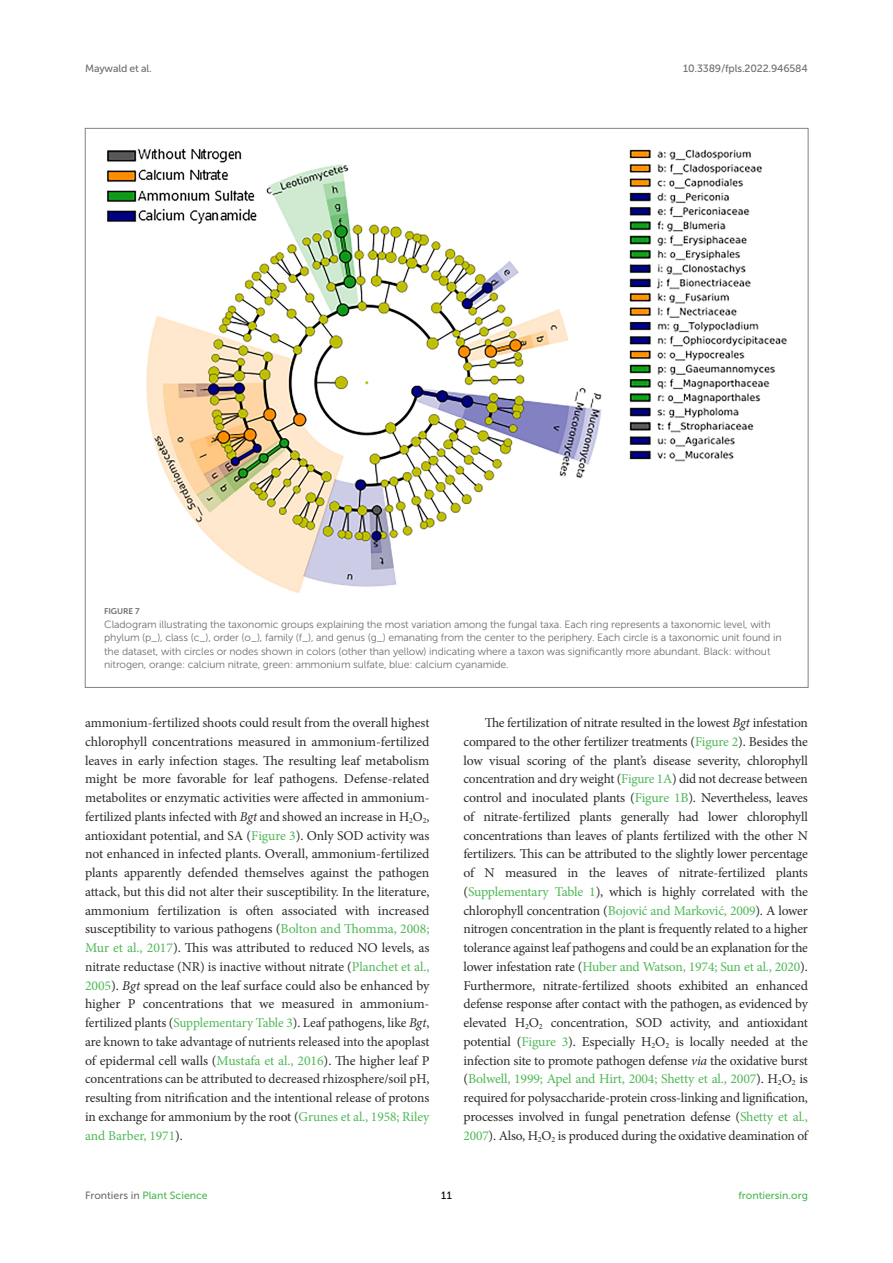
<style>
.page{position:relative;width:893px;height:1263px;background:#fff}
.page>*{position:absolute;margin:0;border:0;box-sizing:border-box;transform-origin:0 0}
.TEXT{font:13.5px/18.8px "Minion Pro";letter-spacing:-.015em;color:#2b2b2a;text-align:justify}
.TEXT_FLUSH{font:13.5px/18.8px "Minion Pro";letter-spacing:-.005em;color:#2b2b2a;text-align:justify}
.FIG_LEG{font:10.5px/13.5px "Museo Sans 300";letter-spacing:-.01em;color:#706f70}
.t1{font:10.5px "Museo Sans 500";color:#4eb855}
.t2{font:10.5px "Museo Sans 500";letter-spacing:-.015em;color:#706f70}
.t3{font:10.5px "Museo Sans 500";color:#000}
.FIG_HD{font:8.25px "Museo Sans 700";letter-spacing:-.01em;color:#706f70}
.s1{font-style:italic}
.s2{color:#4eb855}
.s3{color:#706f70}
</style>
<div class="page">
<img style="left:107px;top:148px;width:680px;height:446px">
<p class="t2" style="left:85px;top:63px;width:68px">Maywald et al.</p>
<p class="t2" style="left:683px;top:63px;width:126px">10.3389/fpls.2022.946584</p>
<p class="FIG_HD" style="left:104px;top:607px;width:37px">FIGURE 7</p>
<p class="FIG_LEG" style="left:104px;top:618px;width:679px">Cladogram illustrating the taxonomic groups explaining the most variation among the fungal taxa. Each ring represents a taxonomic level, with phylum (p_), class (c_), order (o_), family (f_), and genus (g_) emanating from the center to the periphery. Each circle is a taxonomic unit found in the dataset, with circles or nodes shown in colors (other than yellow) indicating where a taxon was significantly more abundant. Black: without nitrogen, orange: calcium nitrate, green: ammonium sulfate, blue: calcium cyanamide.</p>
<p class="TEXT_FLUSH" style="left:85px;top:713px;width:346px">ammonium-fertilized shoots could result from the overall highest chlorophyll concentrations measured in ammonium-fertilized leaves in early infection stages. The resulting leaf metabolism might be more favorable for leaf pathogens. Defense-related metabolites or enzymatic activities were affected in ammonium&shy;fertilized plants infected with <span class="s1">Bgt</span> and showed an increase in H<sub>2</sub>O<sub>2</sub>, antioxidant potential, and SA (<span class="s2">Figure 3</span>). Only SOD activity was not enhanced in infected plants. Overall, ammonium-fertilized plants apparently defended themselves against the pathogen attack, but this did not alter their susceptibility. In the literature, ammonium fertilization is often associated with increased susceptibility to various pathogens (<span class="s2">Bolton and Thomma, 2008; Mur et al., 2017</span>). This was attributed to reduced NO levels, as nitrate reductase (NR) is inactive without nitrate (<span class="s2">Planchet et al., 2005</span>). <span class="s1">Bgt</span> spread on the leaf surface could also be enhanced by higher P concentrations that we measured in ammonium&shy;fertilized plants (<span class="s2">Supplementary Table 3</span>). Leaf pathogens, like <span class="s1">Bgt</span>, are known to take advantage of nutrients released into the apoplast of epidermal cell walls (<span class="s2">Mustafa et al., 2016</span>). The higher leaf P concentrations can be attributed to decreased rhizosphere/soil pH, resulting from nitrification and the intentional release of protons in exchange for ammonium by the root (<span class="s2">Grunes et al., 1958; Riley and Barber, 1971</span>).</p>
<p class="TEXT" style="left:463px;top:713px;width:346px;text-indent:21px">The fertilization of nitrate resulted in the lowest <span class="s1">Bgt</span> infestation compared to the other fertilizer treatments (<span class="s2">Figure 2</span>). Besides the low visual scoring of the plant’s disease severity, chlorophyll concentration and dry weight (<span class="s2">Figure 1A</span>) did not decrease between control and inoculated plants (<span class="s2">Figure 1B</span>). Nevertheless, leaves of nitrate-fertilized plants generally had lower chlorophyll concentrations than leaves of plants fertilized with the other N fertilizers. This can be attributed to the slightly lower percentage of N measured in the leaves of nitrate-fertilized plants (<span class="s2">Supplementary Table 1</span>), which is highly correlated with the chlorophyll concentration (<span class="s2">Bojović and Marković, 2009</span>). A lower nitrogen concentration in the plant is frequently related to a higher tolerance against leaf pathogens and could be an explanation for the lower infestation rate (<span class="s2">Huber and Watson, 1974; Sun et al., 2020</span>).<br>Furthermore, nitrate-fertilized shoots exhibited an enhanced defense response after contact with the pathogen, as evidenced by elevated H<sub>2</sub>O<sub>2</sub> concentration, SOD activity, and antioxidant potential (<span class="s2">Figure 3</span>). Especially H<sub>2</sub>O<sub>2</sub> is locally needed at the infection site to promote pathogen defense <span class="s1">via</span> the oxidative burst (<span class="s2">Bolwell, 1999; Apel and Hirt, 2004; Shetty et al., 2007</span>). H<sub>2</sub>O<sub>2</sub> is required for polysaccharide-protein cross-linking and lignification, processes involved in fungal penetration defense (<span class="s2">Shetty et al., 2007</span>). Also, H<sub>2</sub>O<sub>2</sub> is produced during the oxidative deamination of</p>
<p class="t1" style="left:85px;top:1190px;width:124px"><span class="s3">Frontiers in</span> Plant Science</p>
<p class="t3" style="left:441px;top:1190px;width:12px">11</p>
<p class="t1" style="left:738px;top:1190px;width:71px">frontiersin.org</p>
</div>
